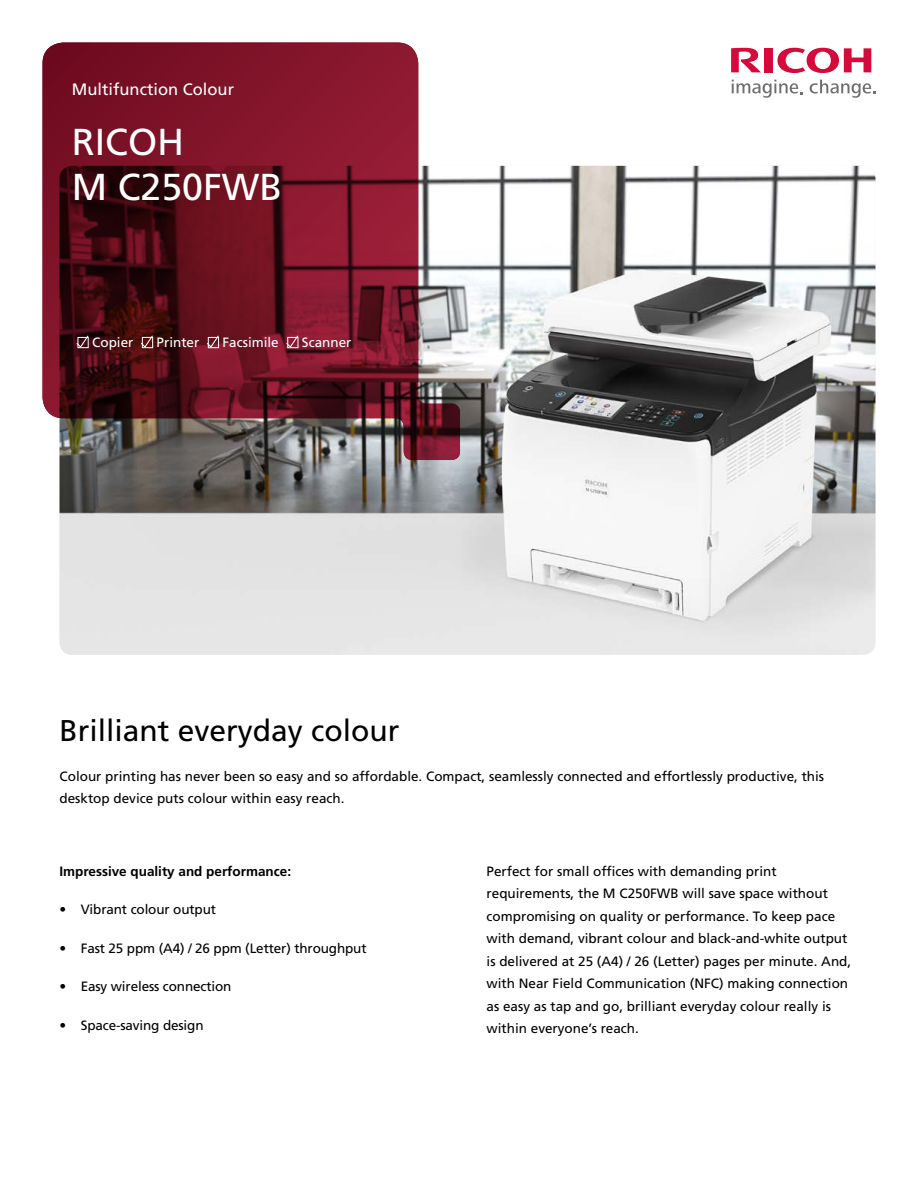
<style>
.page{position:relative;width:918px;height:1188px;background:#fff}
.page>*{position:absolute;margin:0;border:0;box-sizing:border-box;transform-origin:0 0}
.t1{font:37.5px/45px "Frutiger LT Std";color:#fff}
.t2{font:30px "Frutiger LT Std";color:#000}
.t3{font:16.5px "Frutiger LT Std";color:#fff}
.t4{font:13.5px/22.5px "Frutiger LT Std";color:#000101}
.t5{font:13.5px/22.5px "Frutiger LT Std";color:#000}
.t6{font:700 13.5px "Frutiger LT Std";color:#000}
.t7{font:13.5px "Frutiger LT Std";color:#fff}
</style>
<div class="page">
<img style="left:60px;top:166px;width:815px;height:489px">
<svg style="left:43px;top:43px;width:417px;height:417px;background:#752b39"></svg>
<svg style="left:76px;top:335px;width:13px;height:14px"></svg>
<div style="left:78px;top:337px;width:10px;height:11px;border:1px solid #fff"></div>
<svg style="left:140px;top:335px;width:14px;height:14px"></svg>
<div style="left:142px;top:337px;width:11px;height:11px;border:1px solid #fff"></div>
<svg style="left:206px;top:335px;width:14px;height:14px"></svg>
<div style="left:208px;top:337px;width:11px;height:11px;border:1px solid #fff"></div>
<svg style="left:285px;top:335px;width:14px;height:14px"></svg>
<div style="left:288px;top:337px;width:10px;height:11px;border:1px solid #fff"></div>
<svg style="left:777px;top:48px;width:94px;height:25px"></svg>
<div style="left:765px;top:48px;width:8px;height:24px;background:#d50a3a"></div>
<svg style="left:731px;top:48px;width:30px;height:24px"></svg>
<svg style="left:732px;top:80px;width:71px;height:18px"></svg>
<svg style="left:810px;top:80px;width:66px;height:18px"></svg>
<p class="t3" style="left:72px;top:80px;width:164px">Multifunction Colour</p>
<h1 class="t1" style="left:72px;top:120px;width:212px">RICOH<br>M C250FWB</h1>
<p class="t7" style="left:92px;top:334px;width:43px">Copier</p>
<p class="t7" style="left:157px;top:334px;width:44px">Printer</p>
<p class="t7" style="left:223px;top:334px;width:58px">Facsimile</p>
<p class="t7" style="left:302px;top:334px;width:51px">Scanner</p>
<h2 class="t2" style="left:60px;top:713px;width:342px">Brilliant everyday colour</h2>
<p class="t5" style="left:60px;top:765px;width:766px">Colour printing has never been so easy and so affordable. Compact, seamlessly connected and effortlessly productive, this desktop device puts colour within easy reach.</p>
<p class="t6" style="left:60px;top:863px;width:233px">Impressive quality and performance:</p>
<p class="t5" style="left:60px;top:898px;width:158px">• Vibrant colour output</p>
<p class="t5" style="left:60px;top:937px;width:309px">• Fast 25 ppm (A4) / 26 ppm (Letter) throughput</p>
<p class="t5" style="left:60px;top:975px;width:173px">• Easy wireless connection</p>
<p class="t5" style="left:60px;top:1014px;width:146px">• Space-saving design</p>
<p class="t4" style="left:487px;top:860px;width:366px">Perfect for small offices with demanding print requirements, the M C250FWB will save space without compromising on quality or performance. To keep pace with demand, vibrant colour and black-and-white output is delivered at 25 (A4) / 26 (Letter) pages per minute. And, with Near Field Communication (NFC) making connection as easy as tap and go, brilliant everyday colour really is within everyone’s reach.</p>
</div>
